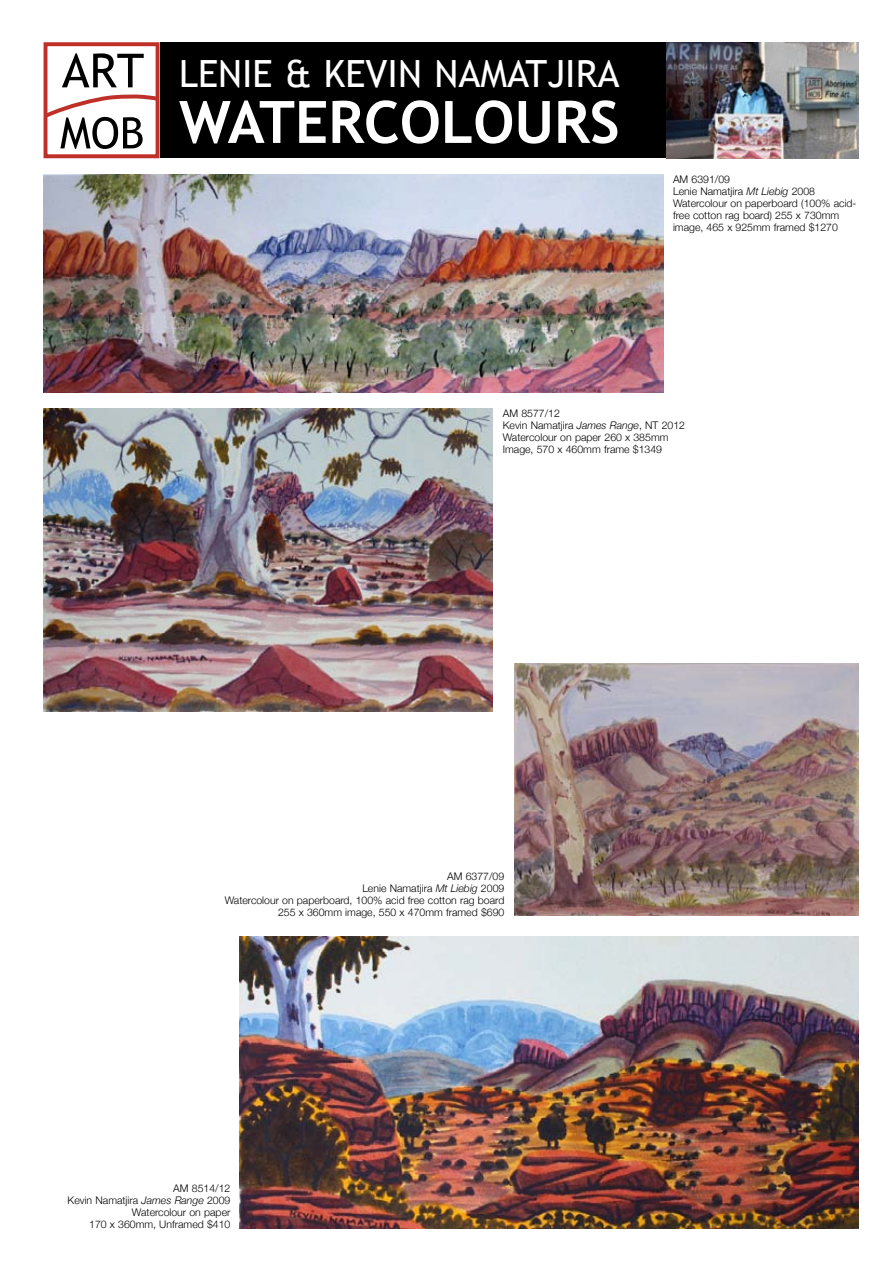
<style>
.page{position:relative;width:893px;height:1263px;background:#fff}
.page>*{position:absolute;margin:0;border:0;box-sizing:border-box;transform-origin:0 0}
.t1{font:700 58.5px "Trebuchet MS";color:#fff}
.t2{font:37.5px "Trebuchet MS";color:#fff}
.t3{font:300 10.5px/12px "Helvetica Neue";color:#000;text-align:right}
.s1{font-style:italic}
</style>
<div class="page">
<div style="left:150px;top:43px;width:709px;height:115px;background:#000"></div>
<div style="left:44px;top:43px;width:115px;height:115px;background:#fff"></div>
<div style="left:44px;top:43px;width:115px;height:115px;border:4px solid #bf3128"></div>
<svg style="left:44px;top:53px;width:115px;height:96px"></svg>
<img style="left:514px;top:663px;width:345px;height:252px">
<img style="left:44px;top:174px;width:620px;height:218px">
<img style="left:239px;top:936px;width:620px;height:293px">
<img style="left:667px;top:43px;width:192px;height:115px">
<img style="left:44px;top:408px;width:448px;height:303px">
<h2 class="t2" style="left:179px;top:52px;width:276px">LENIE &amp; KEVI N NAMATJI</h2>
<h2 class="t2" style="left:576px;top:52px;width:43px">RA</h2>
<h1 class="t1" style="left:179px;top:86px;width:442px">WATE RCOLOURS</h1>
<p class="t3" style="left:673px;top:173px;width:185px;text-align:left">AM 6391/09<br>Lenie Namatjira <span class="s1">Mt Liebig</span> 2008<br>Watercolour on paperboard (100% acid&shy;free cotton rag board) 255 x 730mm image, 465 x 925mm framed $1270</p>
<p class="t3" style="left:503px;top:407px;width:184px;text-align:left">AM 8577/12<br>Kevin Namatjira <span class="s1">James Range</span>, NT 2012<br>Watercolour on paper 260 x 385mm<br>Image, 570 x 460mm frame $1349</p>
<p class="t3" style="left:225px;top:869px;width:281px">AM 6377/09<br>Lenie Namatjira <span class="s1">Mt Liebig</span> 2009<br>Watercolour on paperboard, 100% acid free cotton rag board 255 x 360mm image, 550 x 470mm framed $690</p>
<p class="t3" style="left:68px;top:1181px;width:164px">AM 8514/12<br>Kevin Namatjira <span class="s1">James Range</span> 2009<br>Watercolour on paper<br>170 x 360mm, Unframed $410</p>
</div>
